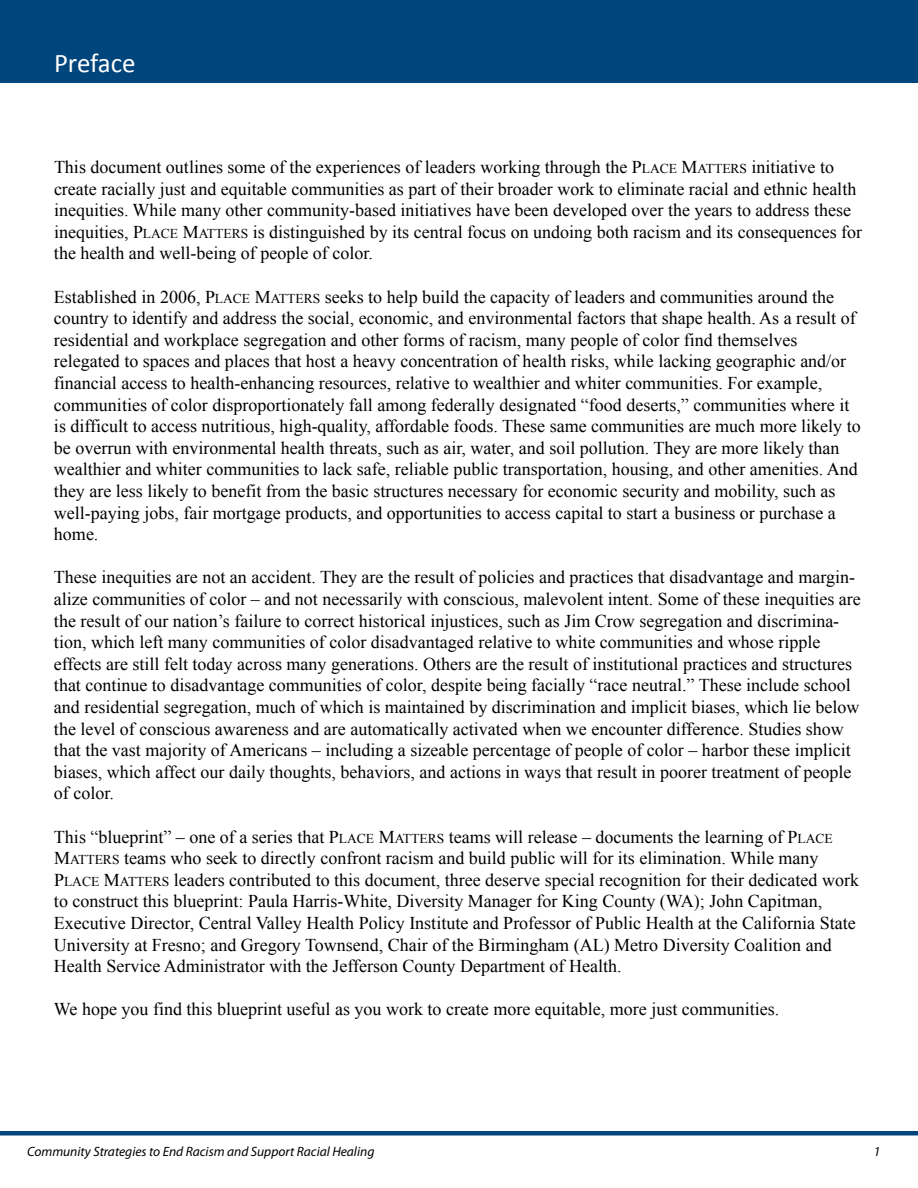
<style>
.page{position:relative;width:918px;height:1188px;background:#fff}
.page>*{position:absolute;margin:0;border:0;box-sizing:border-box;transform-origin:0 0}
.t1{font:27px "Calibri";letter-spacing:-.005em;color:#fff}
.t2{font:18px/21.6px "Times New Roman";color:#000}
.t3{font:italic 13.5px "Myriad Pro";color:#000}
.s1{font-size:13.5px}
</style>
<div class="page">
<div style="left:0;top:0;width:918px;height:83px;background:#00457c"></div>
<div style="left:0;top:1131px;width:918px;height:5px;background:#00457c"></div>
<h1 class="t1" style="left:54px;top:46px;width:83px">Preface</h1>
<p class="t2" style="left:54px;top:156px;width:810px">This document outlines some of the experiences of leaders working through the P<span class="s1">LACE</span> M<span class="s1">ATTERS</span> initiative to create racially just and equitable communities as part of their broader work to eliminate racial and ethnic health inequities. While many other community-based initiatives have been developed over the years to address these inequities, P<span class="s1">LACE</span> M<span class="s1">ATTERS</span> is distinguished by its central focus on undoing both racism and its consequences for the health and well-being of people of color.</p>
<p class="t2" style="left:54px;top:286px;width:808px">Established in 2006, P<span class="s1">LACE</span> M<span class="s1">ATTERS</span> seeks to help build the capacity of leaders and communities around the country to identify and address the social, economic, and environmental factors that shape health. As a result of residential and workplace segregation and other forms of racism, many people of color find themselves relegated to spaces and places that host a heavy concentration of health risks, while lacking geographic and/or financial access to health-enhancing resources, relative to wealthier and whiter communities. For example, communities of color disproportionately fall among federally designated “food deserts,” communities where it is difficult to access nutritious, high-quality, affordable foods. These same communities are much more likely to be overrun with environmental health threats, such as air, water, and soil pollution. They are more likely than wealthier and whiter communities to lack safe, reliable public transportation, housing, and other amenities. And they are less likely to benefit from the basic structures necessary for economic security and mobility, such as well-paying jobs, fair mortgage products, and opportunities to access capital to start a business or purchase a home.</p>
<p class="t2" style="left:54px;top:566px;width:808px">These inequities are not an accident. They are the result of policies and practices that disadvantage and margin&shy;alize communities of color – and not necessarily with conscious, malevolent intent. Some of these inequities are the result of our nation’s failure to correct historical injustices, such as Jim Crow segregation and discrimina&shy;tion, which left many communities of color disadvantaged relative to white communities and whose ripple effects are still felt today across many generations. Others are the result of institutional practices and structures that continue to disadvantage communities of color, despite being facially “race neutral.” These include school and residential segregation, much of which is maintained by discrimination and implicit biases, which lie below the level of conscious awareness and are automatically activated when we encounter difference. Studies show that the vast majority of Americans – including a sizeable percentage of people of color – harbor these implicit biases, which affect our daily thoughts, behaviors, and actions in ways that result in poorer treatment of people of color.</p>
<p class="t2" style="left:54px;top:826px;width:807px">This “blueprint” – one of a series that P<span class="s1">LACE</span> M<span class="s1">ATTERS</span> teams will release – documents the learning of P<span class="s1">LACE </span>M<span class="s1">ATTERS</span> teams who seek to directly confront racism and build public will for its elimination. While many P<span class="s1">LACE</span> M<span class="s1">ATTERS</span> leaders contributed to this document, three deserve special recognition for their dedicated work to construct this blueprint: Paula Harris-White, Diversity Manager for King County (WA); John Capitman, Executive Director, Central Valley Health Policy Institute and Professor of Public Health at the California State University at Fresno; and Gregory Townsend, Chair of the Birmingham (AL) Metro Diversity Coalition and Health Service Administrator with the Jefferson County Department of Health.</p>
<p class="t2" style="left:54px;top:998px;width:727px">We hope you find this blueprint useful as you work to create more equitable, more just communities.</p>
<p class="t3" style="left:27px;top:1143px;width:349px">Community Strategies to End Racism and Support Racial Healing</p>
<p class="t3" style="left:874px;top:1143px;width:8px">1</p>
</div>
